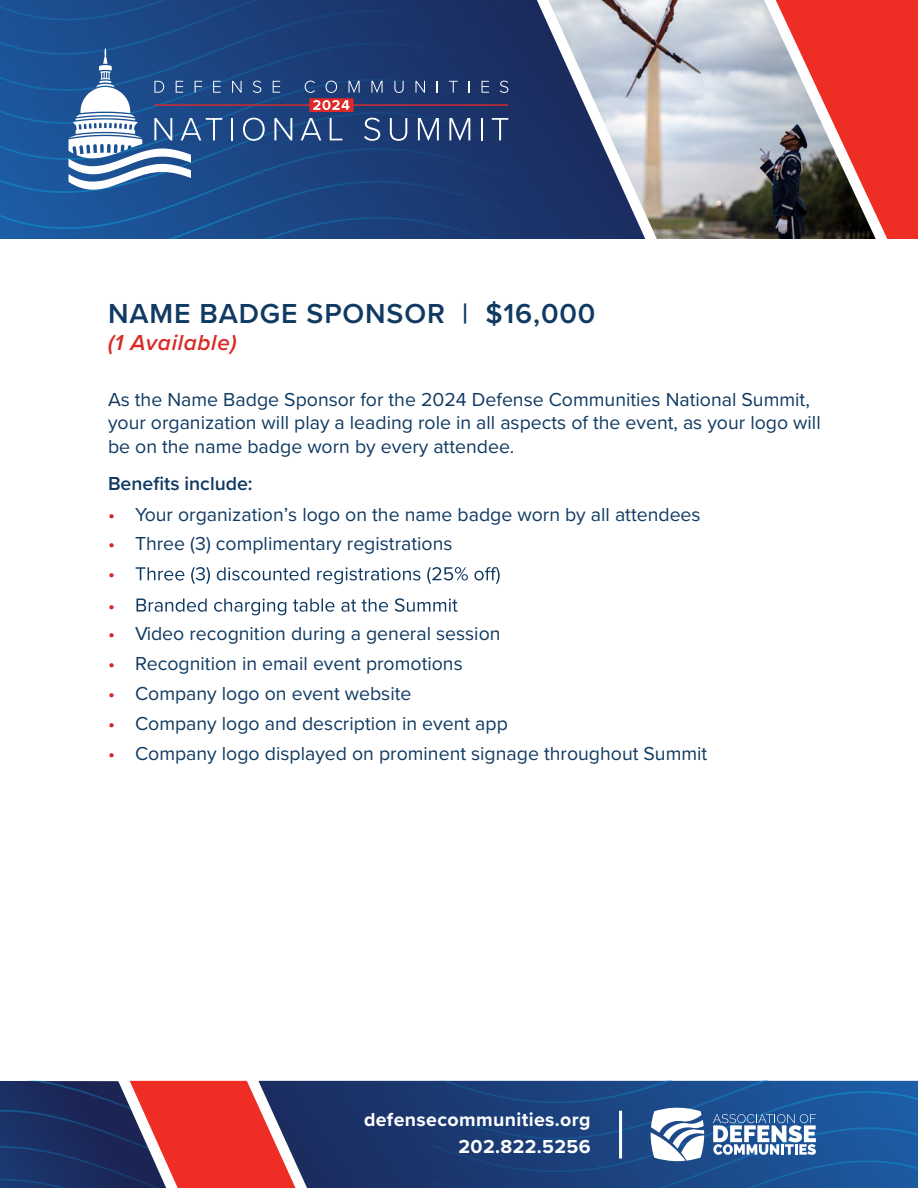
<style>
.page{position:relative;width:918px;height:1188px;background:#fff}
.page>*{position:absolute;margin:0;border:0;box-sizing:border-box;transform-origin:0 0}
.t1{font:600 28.5px "Proxima Nova";letter-spacing:.03em;color:#103a62}
.t2{font:italic 600 22.5px "Proxima Nova";letter-spacing:.03em;color:#d92b27}
.t3{font:19.5px/23.4px "Proxima Nova";color:#103a62}
.t4{font:700 19.5px/27px "Proxima Nova";letter-spacing:.02em;color:#fff;text-align:right}
.t5{font:600 19.5px "Proxima Nova";color:#103a62}
.s1{color:#d2232a}
</style>
<div class="page">
<img style="left:670px;top:0;width:74px;height:239px">
<svg style="left:744px;top:0;width:174px;height:239px;background:#b75a56"></svg>
<svg style="left:501px;top:0;width:169px;height:239px;background:#6f7996"></svg>
<svg style="left:0;top:0;width:501px;height:239px;background:#1b4886"></svg>
<div style="left:379px;top:1080px;width:54px;height:108px;background:#1b356b"></div>
<svg style="left:433px;top:1080px;width:485px;height:108px;background:#1d4b8a"></svg>
<svg style="left:69px;top:47px;width:439px;height:143px;background:#38568a"></svg>
<svg style="left:0;top:1080px;width:379px;height:108px;background:#6b3c58"></svg>
<hr style="left:619px;top:1111px;width:3px;height:48px;background:#fff">
<svg style="left:651px;top:1108px;width:53px;height:53px"></svg>
<svg style="left:713px;top:1114px;width:103px;height:41px"></svg>
<svg style="left:136px;top:567px;width:364px;height:17px"></svg>
<svg style="left:137px;top:598px;width:321px;height:17px"></svg>
<h1 class="t1" style="left:108px;top:293px;width:489px">NAME BADGE SPONSOR | $16,000</h1>
<p class="t2" style="left:108px;top:326px;width:130px">(1 Available)</p>
<p class="t3" style="left:108px;top:387px;width:714px">As the Name Badge Sponsor for the 2024 Defense Communities National Summit, your organization will play a leading role in all aspects of the event, as your logo will be on the name badge worn by every attendee.</p>
<p class="t5" style="left:108px;top:469px;width:146px">Benefits include:</p>
<p class="t3" style="left:108px;top:502px;width:594px"><span class="s1">•</span> Your organization’s logo on the name badge worn by all attendees</p>
<p class="t3" style="left:108px;top:528px;width:346px;line-height:30.6px"><span class="s1">•</span> Three (3) complimentary registrations <span class="s1">•<br>•</span></p>
<p class="t3" style="left:108px;top:621px;width:394px"><span class="s1">•</span> Video recognition during a general session</p>
<p class="t3" style="left:108px;top:651px;width:356px"><span class="s1">•</span> Recognition in email event promotions</p>
<p class="t3" style="left:108px;top:681px;width:305px"><span class="s1">•</span> Company logo on event website</p>
<p class="t3" style="left:108px;top:711px;width:401px"><span class="s1">•</span> Company logo and description in event app</p>
<p class="t3" style="left:108px;top:741px;width:601px"><span class="s1">•</span> Company logo displayed on prominent signage throughout Summit</p>
<p class="t4" style="left:364px;top:1106px;width:228px">defensecommunities.org<br>202.822.5256</p>
</div>
